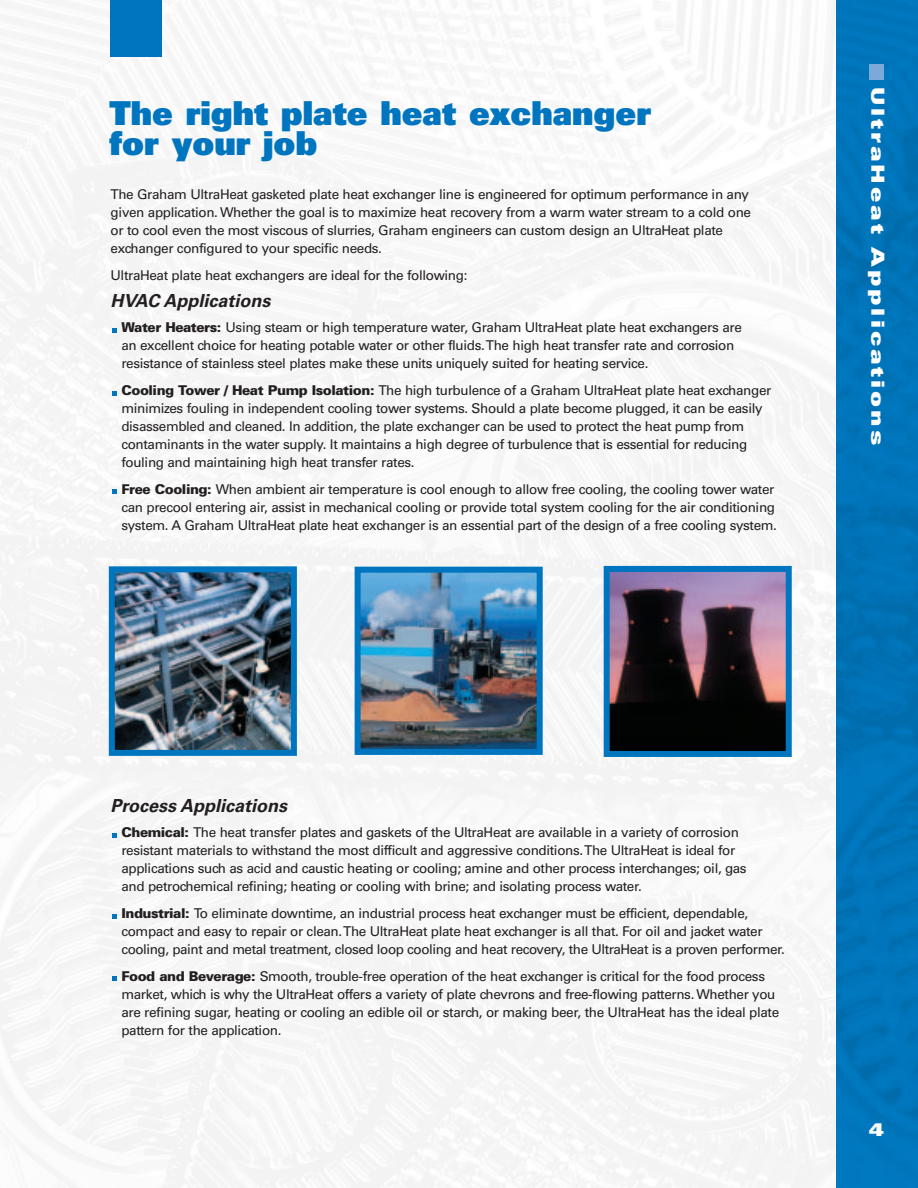
<style>
.page{position:relative;width:918px;height:1188px;background:#fff}
.page>*{position:absolute;margin:0;border:0;box-sizing:border-box;transform-origin:0 0}
.t1{font:900 33px/30px "Univers";color:#0075bf}
.t2{font:italic 700 18px "Univers";color:#231f20}
.t3{font:900 expanded 18px "Univers";letter-spacing:.17em;color:#fff}
.t4{font:13.5px/18px "Univers";letter-spacing:-.03em;color:#231f20}
.s1{font-weight:900}
</style>
<div class="page">
<img style="left:0;top:0;width:837px;height:1188px">
<img style="left:837px;top:0;width:81px;height:1188px">
<div style="left:110px;top:0;width:52px;height:57px;background:#0075bf"></div>
<div style="left:870px;top:65px;width:14px;height:15px;background:#7ba9d9"></div>
<svg style="left:112px;top:977px;width:5px;height:4px"></svg>
<svg style="left:112px;top:914px;width:5px;height:4px"></svg>
<svg style="left:112px;top:833px;width:5px;height:4px"></svg>
<svg style="left:112px;top:490px;width:5px;height:4px"></svg>
<svg style="left:112px;top:391px;width:5px;height:4px"></svg>
<svg style="left:112px;top:328px;width:5px;height:4px"></svg>
<img style="left:611px;top:573px;width:174px;height:177px">
<div style="left:604px;top:566px;width:188px;height:191px;border:6px solid #0075bf"></div>
<img style="left:362px;top:574px;width:174px;height:174px">
<div style="left:355px;top:567px;width:188px;height:188px;border:6px solid #0075bf"></div>
<img style="left:116px;top:573px;width:174px;height:176px">
<div style="left:109px;top:566px;width:188px;height:190px;border:6px solid #0075bf"></div>
<h1 class="t1" style="left:109px;top:101px;width:543px">The right plate heat exchanger for your job</h1>
<p class="t4" style="left:111px;top:186px;width:642px">The Graham UltraHeat gasketed plate heat exchanger line is engineered for optimum performance in any given application. Whether the goal is to maximize heat recovery from a warm water stream to a cold one or to cool even the most viscous of slurries, Graham engineers can custom design an UltraHeat plate exchanger configured to your specific needs.</p>
<p class="t4" style="left:111px;top:267px;width:358px">UltraHeat plate heat exchangers are ideal for the following:</p>
<h2 class="t2" style="left:111px;top:294px;width:161px">HVAC Applications</h2>
<p class="t4" style="left:121px;top:320px;width:622px"><span class="s1">Water Heaters:</span> Using steam or high temperature water, Graham UltraHeat plate heat exchangers are an excellent choice for heating potable water or other fluids. The high heat transfer rate and corrosion resistance of stainless steel plates make these units uniquely suited for heating service.</p>
<p class="t4" style="left:121px;top:383px;width:651px"><span class="s1">Cooling Tower / Heat Pump Isolation:</span> The high turbulence of a Graham UltraHeat plate heat exchanger minimizes fouling in independent cooling tower systems. Should a plate become plugged, it can be easily disassembled and cleaned. In addition, the plate exchanger can be used to protect the heat pump from contaminants in the water supply. It maintains a high degree of turbulence that is essential for reducing fouling and maintaining high heat transfer rates.</p>
<p class="t4" style="left:121px;top:482px;width:657px"><span class="s1">Free Cooling:</span> When ambient air temperature is cool enough to allow free cooling, the cooling tower water can precool entering air, assist in mechanical cooling or provide total system cooling for the air conditioning system. A Graham UltraHeat plate heat exchanger is an essential part of the design of a free cooling system.</p>
<h2 class="t3" style="left:885px;top:87px;width:360px;rotate:90deg">UltraHeat Applications</h2>
<h2 class="t2" style="left:111px;top:799px;width:178px">Process Applications</h2>
<p class="t4" style="left:121px;top:825px;width:627px"><span class="s1">Chemical:</span> The heat transfer plates and gaskets of the UltraHeat are available in a variety of corrosion resistant materials to withstand the most difficult and aggressive conditions. The UltraHeat is ideal for applications such as acid and caustic heating or cooling; amine and other process interchanges; oil, gas and petrochemical refining; heating or cooling with brine; and isolating process water.</p>
<p class="t4" style="left:121px;top:906px;width:665px"><span class="s1">Industrial:</span> To eliminate downtime, an industrial process heat exchanger must be efficient, dependable, compact and easy to repair or clean. The UltraHeat plate heat exchanger is all that. For oil and jacket water cooling, paint and metal treatment, closed loop cooling and heat recovery, the UltraHeat is a proven performer.</p>
<p class="t4" style="left:121px;top:969px;width:659px"><span class="s1">Food and Beverage:</span> Smooth, trouble-free operation of the heat exchanger is critical for the food process market, which is why the UltraHeat offers a variety of plate chevrons and free-flowing patterns. Whether you are refining sugar, heating or cooling an edible oil or starch, or making beer, the UltraHeat has the ideal plate pattern for the application.</p>
<h2 class="t3" style="left:869px;top:1123px;width:17px">4</h2>
</div>
